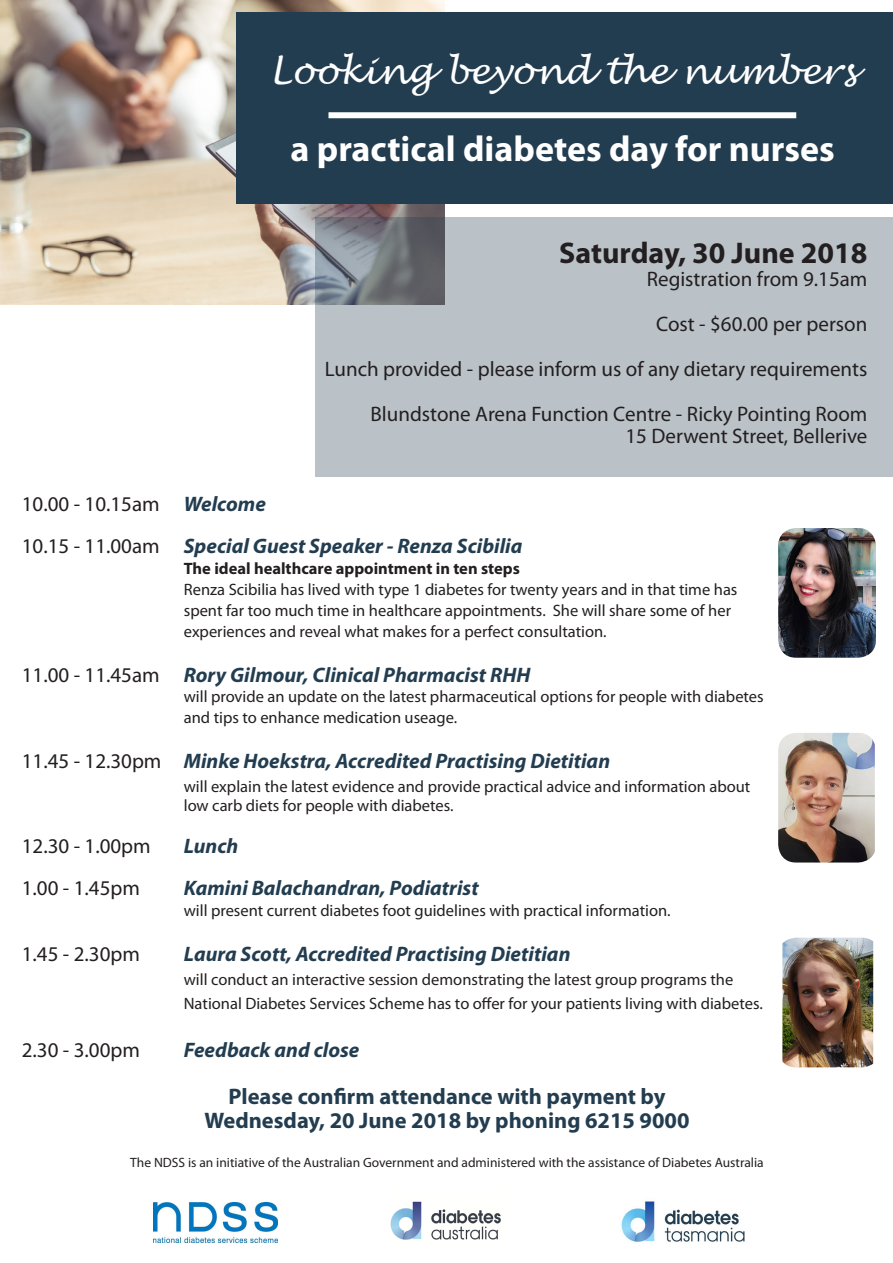
<style>
.page{position:relative;width:893px;height:1263px;background:#fff}
.page>*{position:absolute;margin:0;border:0;box-sizing:border-box;transform-origin:0 0}
.t1{font:700 36px "Myriad Pro";color:#fff}
.t2{font:italic 36px "Lucida Handwriting";color:#fff}
.t3{font:700 30px "Myriad Pro";color:#231f20}
.t4{font:700 22.5px "Myriad Pro";color:#233d50}
.t5{font:italic 700 21px "Myriad Pro";color:#233d50}
.t6{font:21px "Myriad Pro";color:#231f20}
.t7{font:16.5px "Myriad Pro";color:#231f20}
.t8{font:700 16.5px "Myriad Pro";color:#231f20}
.t9{font:13.5px "Myriad Pro";color:#231f20}
.s1{font-weight:700;font-style:italic;color:#233d50}
.s2{font-weight:400;font-style:normal;color:#231f20}
</style>
<div class="page">
<img style="left:0;top:0;width:445px;height:304px">
<div style="left:236px;top:13px;width:657px;height:191px;background:#233d50"></div>
<div style="left:328px;top:112px;width:468px;height:6px;background:#fff"></div>
<img style="left:782px;top:938px;width:91px;height:129px">
<img style="left:778px;top:733px;width:97px;height:129px">
<svg style="left:315px;top:217px;width:578px;height:259px;background:#b4bcc2"></svg>
<img style="left:390px;top:1201px;width:111px;height:39px">
<img style="left:154px;top:1203px;width:124px;height:40px">
<img style="left:621px;top:1201px;width:124px;height:41px">
<img style="left:778px;top:528px;width:98px;height:130px">
<p class="t2" style="left:269px;top:49px;width:589px">Looking beyond the numbers</p>
<p class="t1" style="left:290px;top:126px;width:546px">a practical diabetes day for nurses</p>
<p class="t3" style="left:559px;top:234px;width:310px">Saturday, 30 June 2018</p>
<p class="t6" style="left:647px;top:266px;width:222px">Registration from 9.15am</p>
<p class="t6" style="left:656px;top:311px;width:213px">Cost - $60.00 per person</p>
<p class="t6" style="left:325px;top:356px;width:544px">Lunch provided - please inform us of any dietary requirements</p>
<p class="t6" style="left:370px;top:401px;width:498px">Blundstone Arena Function Centre - Ricky Pointing Room</p>
<p class="t6" style="left:625px;top:423px;width:244px">15 Derwent Street, Bellerive</p>
<p class="t6" style="left:22px;top:491px;width:246px">10.00 - 10.15am <span class="s1">Welcome</span></p>
<p class="t5" style="left:22px;top:532px;width:502px"><span class="s2">10.15 - 11.00am</span> Special Guest Speaker - Renza Scibilia</p>
<p class="t8" style="left:184px;top:558px;width:338px">The ideal healthcare appointment in ten steps</p>
<p class="t7" style="left:184px;top:579px;width:555px">Renza Scibilia has lived with type 1 diabetes for twenty years and in that time has</p>
<p class="t7" style="left:184px;top:600px;width:549px">spent far too much time in healthcare appointments. She will share some of her</p>
<p class="t7" style="left:184px;top:621px;width:424px">experiences and reveal what makes for a perfect consultation.</p>
<p class="t5" style="left:22px;top:661px;width:510px"><span class="s2">11.00 - 11.45am</span> Rory Gilmour, Clinical Pharmacist RHH</p>
<p class="t7" style="left:184px;top:686px;width:581px">will provide an update on the latest pharmaceutical options for people with diabetes</p>
<p class="t7" style="left:184px;top:707px;width:275px">and tips to enhance medication useage.</p>
<p class="t5" style="left:22px;top:747px;width:590px"><span class="s2">11.45 - 12.30pm</span> Minke Hoekstra, Accredited Practising Dietitian</p>
<p class="t7" style="left:184px;top:776px;width:568px">will explain the latest evidence and provide practical advice and information about</p>
<p class="t7" style="left:184px;top:795px;width:271px">low carb diets for people with diabetes.</p>
<p class="t6" style="left:22px;top:833px;width:130px">12.30 - 1.00pm</p>
<p class="t5" style="left:184px;top:832px;width:56px">Lunch</p>
<p class="t6" style="left:22px;top:875px;width:120px">1.00 - 1.45pm</p>
<p class="t5" style="left:184px;top:874px;width:296px">Kamini Balachandran, Podiatrist</p>
<p class="t7" style="left:184px;top:900px;width:488px">will present current diabetes foot guidelines with practical information.</p>
<p class="t6" style="left:22px;top:941px;width:120px">1.45 - 2.30pm</p>
<p class="t5" style="left:184px;top:940px;width:388px">Laura Scott, Accredited Practising Dietitian</p>
<p class="t7" style="left:184px;top:969px;width:551px">will conduct an interactive session demonstrating the latest group programs the</p>
<p class="t7" style="left:184px;top:993px;width:581px">National Diabetes Services Scheme has to offer for your patients living with diabetes.</p>
<p class="t6" style="left:22px;top:1037px;width:120px">2.30 - 3.00pm</p>
<p class="t5" style="left:184px;top:1036px;width:177px">Feedback and close</p>
<p class="t4" style="left:228px;top:1081px;width:439px">Please confirm attendance with payment by</p>
<p class="t4" style="left:204px;top:1105px;width:487px">Wednesday, 20 June 2018 by phoning 6215 9000</p>
<p class="t9" style="left:130px;top:1154px;width:635px">The NDSS is an initiative of the Australian Government and administered with the assistance of Diabetes Australia</p>
</div>
